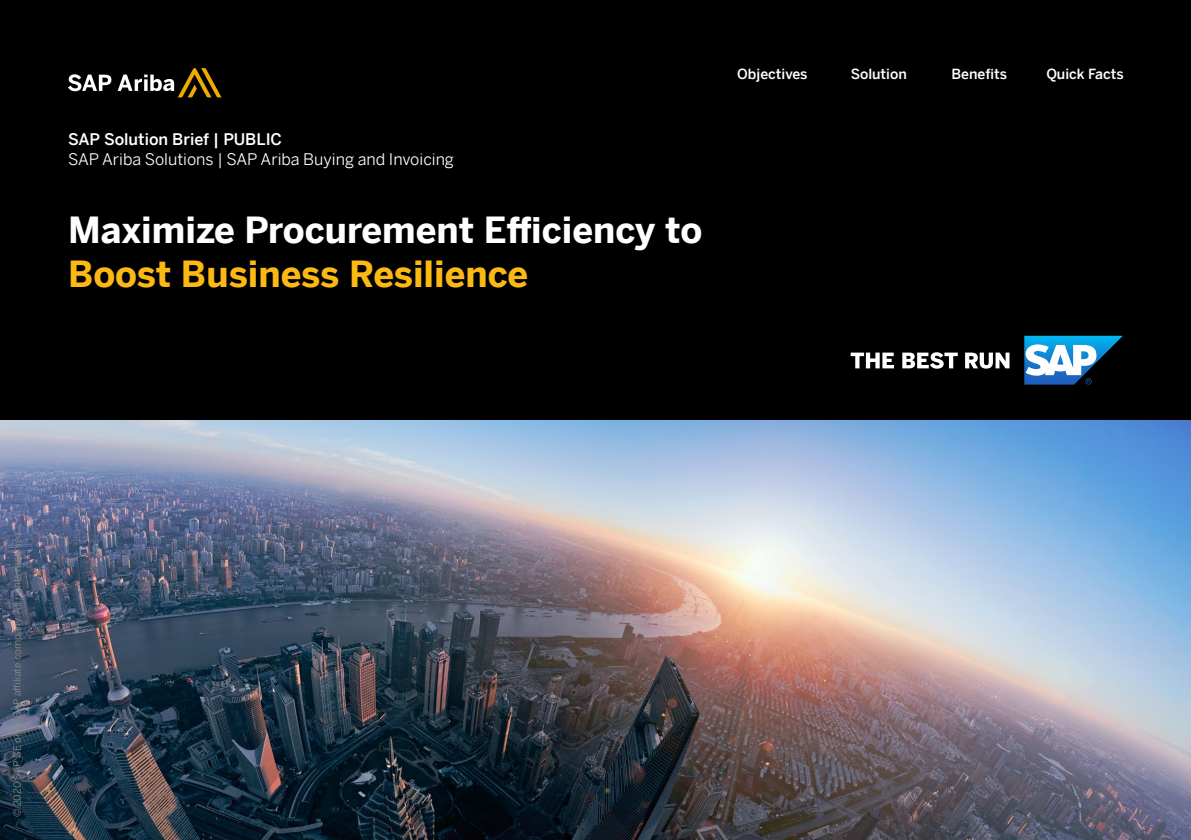
<style>
.page{position:relative;width:1191px;height:840px;background:#fff}
.page>*{position:absolute;margin:0;border:0;box-sizing:border-box;transform-origin:0 0}
.t1{font:700 36px "Benton Sans";color:#fff}
.t2{font:700 36px "Benton Sans";color:#fdb913}
.t3{font:16px "Benton Sans";color:#fff}
.t4{font:500 16px "Benton Sans";color:#fff}
.t5{font:500 14px "Benton Sans";color:#fff}
.t6{font:10px "Benton Sans";color:#8a8c8e}
</style>
<div class="page">
<img style="left:0;top:420px;width:1191px;height:419px">
<div style="left:0;top:0;width:1191px;height:420px;background:#000"></div>
<svg style="left:850px;top:352px;width:159px;height:16px"></svg>
<svg style="left:1024px;top:335px;width:99px;height:49px"></svg>
<svg style="left:68px;top:68px;width:153px;height:29px"></svg>
<h2 class="t4" style="left:68px;top:125px;width:216px">SAP Solution Brief | PUBLIC</h2>
<h2 class="t3" style="left:68px;top:145px;width:387px">SAP Ariba Solutions | SAP Ariba Buying and Invoicing</h2>
<h1 class="t1" style="left:68px;top:198px;width:636px">Maximize Procurement Efficiency to</h1>
<h1 class="t2" style="left:68px;top:242px;width:462px">Boost Business Resilience</h1>
<h3 class="t5" style="left:737px;top:62px;width:72px">Objectives</h3>
<h3 class="t5" style="left:850px;top:62px;width:58px">Solution</h3>
<h3 class="t5" style="left:951px;top:62px;width:57px">Benefits</h3>
<h3 class="t5" style="left:1046px;top:62px;width:79px">Quick Facts</h3>
<p class="t6" style="left:9px;top:816px;width:289px;rotate:-90deg">© 2020 SAP SE or an SAP affiliate company. All rights reserved.</p>
</div>
